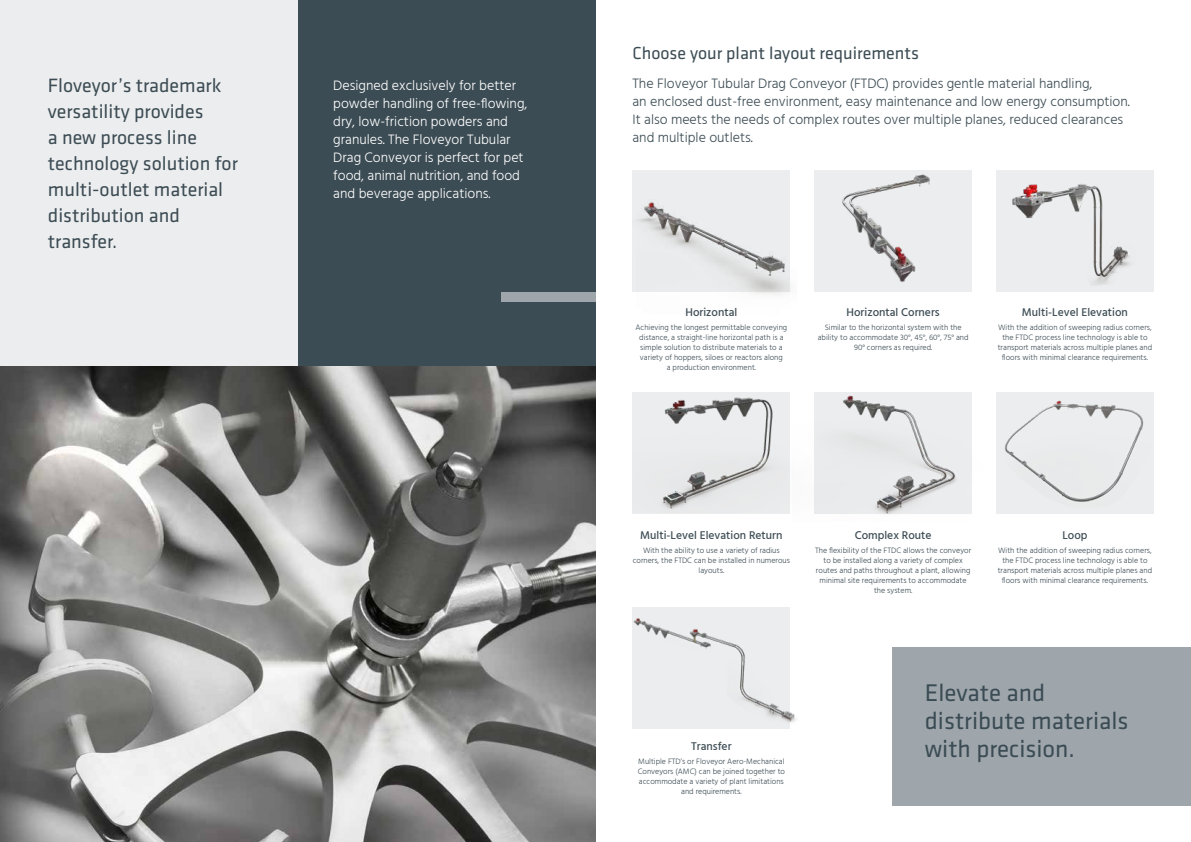
<style>
.page{position:relative;width:1191px;height:842px;background:#fff}
.page>*{position:absolute;margin:0;border:0;box-sizing:border-box;transform-origin:0 0}
.t1{font:25px/28px "Klavika";color:#3c4c54}
.t2{font:20px/26px "Klavika";color:#3c4c54}
.t3{font:18px "Klavika";color:#3c4c54}
.t4{font:300 14px/18px "Hind";color:#3c4c54}
.t5{font:300 14px/18px "Hind";color:#fff}
.t6{font:500 11.5px "Hind";color:#3c4c54}
.t7{font:300 8px/10px "Hind";color:#3c4c54;text-align:center}
</style>
<div class="page">
<div style="left:0;top:0;width:298px;height:367px;background:#ecedee"></div>
<div style="left:298px;top:0;width:297px;height:367px;background:#3c4c54"></div>
<div style="left:501px;top:293px;width:94px;height:9px;background:#9ea6ac"></div>
<img style="left:0;top:367px;width:595px;height:475px">
<div style="left:814px;top:170px;width:158px;height:122px;background:#ecedee"></div>
<div style="left:632px;top:607px;width:158px;height:122px;background:#ecedee"></div>
<img style="left:632px;top:170px;width:158px;height:125px">
<img style="left:842px;top:174px;width:88px;height:108px">
<img style="left:996px;top:170px;width:158px;height:122px">
<img style="left:632px;top:392px;width:158px;height:121px">
<img style="left:814px;top:394px;width:150px;height:120px">
<img style="left:964px;top:392px;width:190px;height:122px">
<img style="left:633px;top:618px;width:163px;height:104px">
<div style="left:892px;top:647px;width:299px;height:159px;background:#9ea6ac"></div>
<h2 class="t2" style="left:48px;top:72px;width:191px">Floveyor’s trademark versatility provides<br>a new process line technology solution for multi-outlet material distribution and transfer.</h2>
<h3 class="t5" style="left:333px;top:77px;width:196px">Designed exclusively for better powder handling of free-flowing, dry, low-friction powders and granules. The Floveyor Tubular<br>Drag Conveyor is perfect for pet food, animal nutrition, and food and beverage applications.</h3>
<h3 class="t3" style="left:632px;top:41px;width:288px">Choose your plant layout requirements</h3>
<p class="t4" style="left:632px;top:75px;width:499px">The Floveyor Tubular Drag Conveyor (FTDC) provides gentle material handling,<br>an enclosed dust-free environment, easy maintenance and low energy consumption.<br>It also meets the needs of complex routes over multiple planes, reduced clearances and multiple outlets.</p>
<h3 class="t6" style="left:685px;top:304px;width:53px">Horizontal</h3>
<p class="t7" style="left:635px;top:323px;width:153px">Achieving the longest permittable conveying distance, a straight-line horizontal path is a simple solution to distribute materials to a variety of hoppers, siloes or reactors along<br>a production environment.</p>
<h3 class="t6" style="left:846px;top:304px;width:95px">Horizontal Corners</h3>
<p class="t7" style="left:817px;top:323px;width:152px">Similar to the horizontal system with the ability to accommodate 30°, 45°, 60°, 75° and<br>90° corners as required.</p>
<h3 class="t6" style="left:1022px;top:304px;width:107px">Multi-Level Elevation</h3>
<p class="t7" style="left:997px;top:323px;width:156px">With the addition of sweeping radius corners, the FTDC process line technology is able to transport materials across multiple planes and floors with minimal clearance requirements.</p>
<h3 class="t6" style="left:640px;top:527px;width:144px">Multi-Level Elevation Return</h3>
<p class="t7" style="left:632px;top:546px;width:159px">With the ability to use a variety of radius corners, the FTDC can be installed in numerous layouts.</p>
<h3 class="t6" style="left:854px;top:527px;width:78px">Complex Route</h3>
<p class="t7" style="left:815px;top:546px;width:157px">The flexibility of the FTDC allows the conveyor to be installed along a variety of complex routes and paths throughout a plant, allowing minimal site requirements to accommodate the system.</p>
<h3 class="t6" style="left:1062px;top:527px;width:27px">Loop</h3>
<p class="t7" style="left:997px;top:546px;width:156px">With the addition of sweeping radius corners, the FTDC process line technology is able to transport materials across multiple planes and floors with minimal clearance requirements.</p>
<h3 class="t6" style="left:691px;top:738px;width:42px">Transfer</h3>
<p class="t7" style="left:638px;top:757px;width:149px">Multiple FTD’s or Floveyor Aero-Mechanical Conveyors (AMC) can be joined together to accommodate a variety of plant limitations and requirements.</p>
<h1 class="t1" style="left:925px;top:678px;width:205px">Elevate and distribute materials with precision.</h1>
</div>
